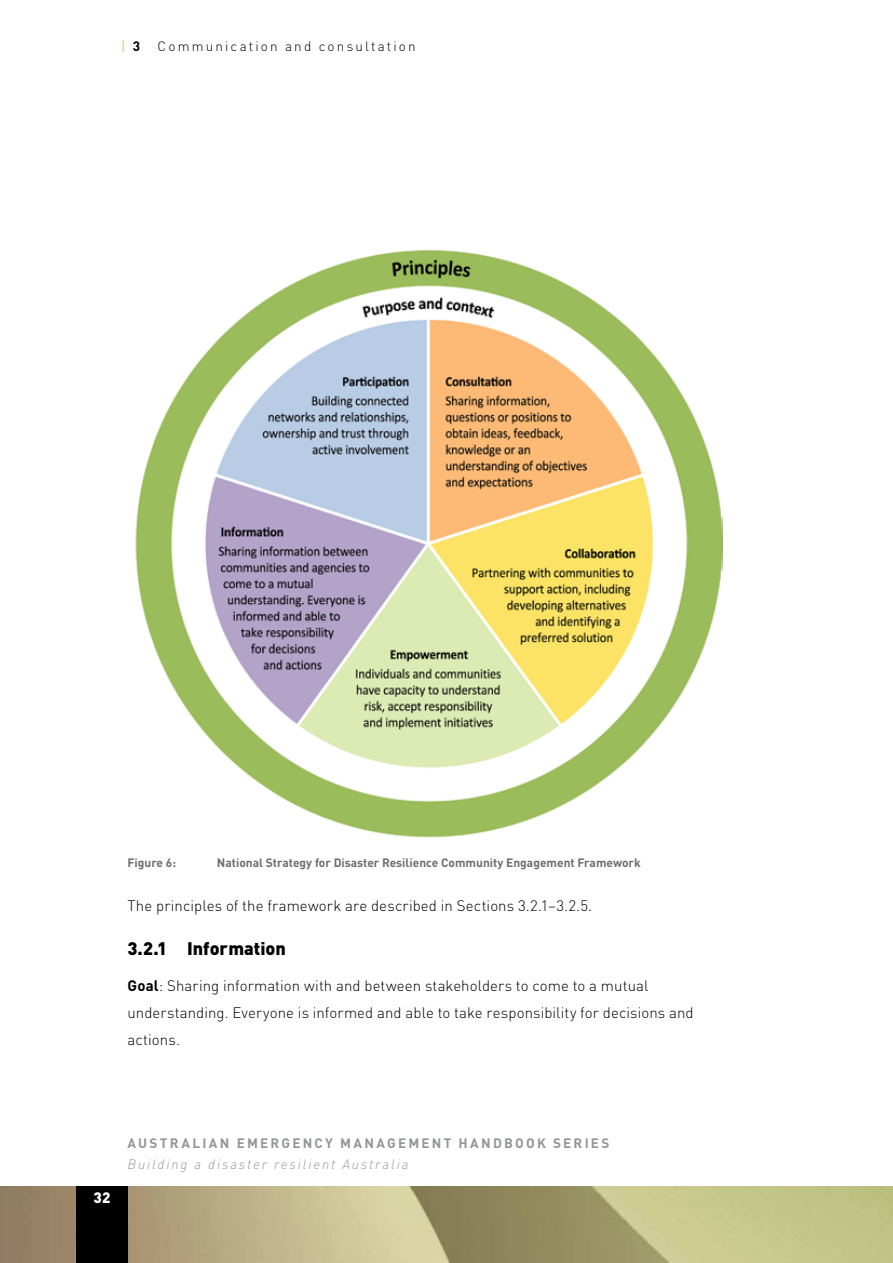
<style>
.page{position:relative;width:893px;height:1263px;background:#fff}
.page>*{position:absolute;margin:0;border:0;box-sizing:border-box;transform-origin:0 0}
.Heading_3{font:900 18px "DINOT";color:#000}
.t1{font:300 15px/27px "DINOT";letter-spacing:.005em;color:#000}
.t2{font:900 15px "DINOT";color:#fff}
.t3{font:700 13.5px "DINOT";letter-spacing:.16em;color:#939598}
.t4{font:italic 300 13.5px "DINOT";letter-spacing:.14em;color:#939598}
.t5{font:300 13.5px "DINOT";letter-spacing:.16em;color:#000}
.t6{font:300 13.5px "DINOT";color:#94c947}
.FigureName{font:700 12px "DINOT";color:#6d6e71}
.s1{font-weight:700;color:#000}
.s2{font-weight:700}
</style>
<div class="page">
<img style="left:0;top:1186px;width:893px;height:77px">
<img style="left:135px;top:249px;width:588px;height:589px">
<div style="left:77px;top:1186px;width:51px;height:77px;background:#000"></div>
<p class="t6" style="left:121px;top:38px;width:20px">| <span class="s1">3</span></p>
<p class="t5" style="left:158px;top:38px;width:260px">Communication and consultation</p>
<p class="FigureName" style="left:128px;top:855px;width:50px">Figure 6:</p>
<p class="FigureName" style="left:217px;top:855px;width:425px">National Strategy for Disaster Resilience Community Engagement Framework</p>
<p class="t1" style="left:128px;top:892px;width:466px">The principles of the framework are described in Sections 3.2.1–3.2.5.</p>
<h3 class="Heading_3" style="left:128px;top:937px;width:160px">3.2.1 Information</h3>
<p class="t1" style="left:128px;top:972px;width:568px"><span class="s2">Goal</span>: Sharing information with and between stakeholders to come to a mutual understanding. Everyone is informed and able to take responsibility for decisions and actions.</p>
<p class="t2" style="left:94px;top:1188px;width:18px">32</p>
<p class="t3" style="left:128px;top:1135px;width:483px">AUSTRALIAN EMERGENCY MANAGEMENT HANDBOOK SERIES</p>
<p class="t4" style="left:128px;top:1156px;width:282px">Building a disaster resilient Australia</p>
</div>
